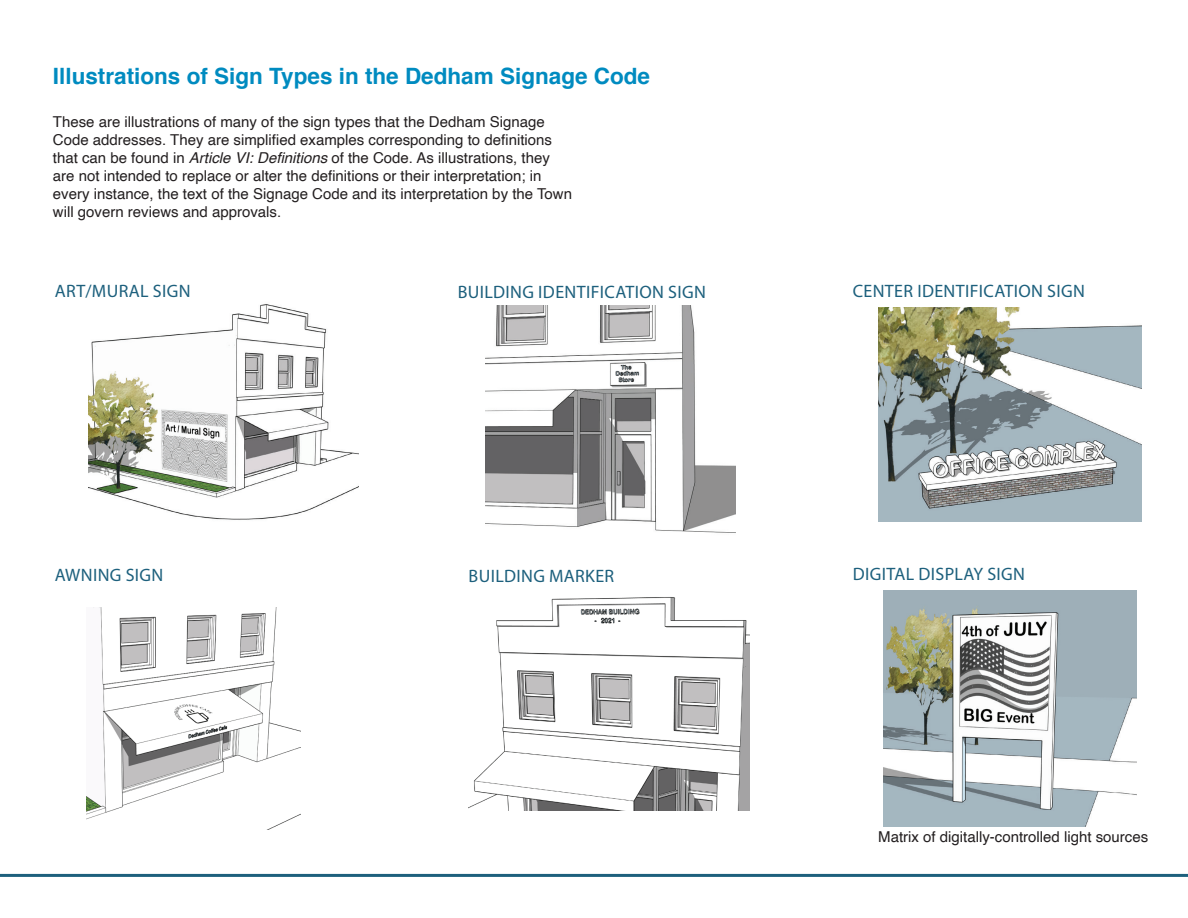
<style>
.page{position:relative;width:1188px;height:918px;background:#fff}
.page>*{position:absolute;margin:0;border:0;box-sizing:border-box;transform-origin:0 0}
.t1{font:700 22.5px "Helvetica";color:#008bc0}
.t2{font:18px "Myriad Pro";letter-spacing:.02em;color:#1d607d}
.t3{font:15px/18px "Helvetica";color:#231f20}
.s1{font-style:italic}
</style>
<div class="page">
<hr style="left:0;top:874px;width:1188px;height:3px;background:#1d607d">
<img style="left:88px;top:304px;width:271px;height:216px">
<img style="left:86px;top:607px;width:214px;height:223px">
<img style="left:486px;top:306px;width:249px;height:227px">
<img style="left:878px;top:308px;width:263px;height:213px">
<img style="left:468px;top:597px;width:282px;height:214px">
<img style="left:883px;top:591px;width:253px;height:236px">
<h1 class="t1" style="left:53px;top:58px;width:599px">Illustrations of Sign Types in the Dedham Signage Code</h1>
<p class="t3" style="left:53px;top:113px;width:521px">These are illustrations of many of the sign types that the Dedham Signage Code addresses. They are simplified examples corresponding to definitions that can be found in <span class="s1">Article VI: Definitions</span> of the Code. As illustrations, they are not intended to replace or alter the definitions or their interpretation; in every instance, the text of the Signage Code and its interpretation by the Town will govern reviews and approvals.</p>
<p class="t2" style="left:55px;top:280px;width:137px">ART/MURAL SIGN</p>
<p class="t2" style="left:458px;top:280px;width:250px">BUILDING IDENTIFICATION SIGN</p>
<p class="t2" style="left:853px;top:280px;width:234px">CENTER IDENTIFICATION SIGN</p>
<p class="t2" style="left:55px;top:564px;width:110px">AWNING SIGN</p>
<p class="t2" style="left:469px;top:565px;width:147px">BUILDING MARKER</p>
<p class="t2" style="left:853px;top:563px;width:174px">DIGITAL DISPLAY SIGN</p>
<p class="t3" style="left:878px;top:828px;width:272px">Matrix of digitally-controlled light sources</p>
</div>
